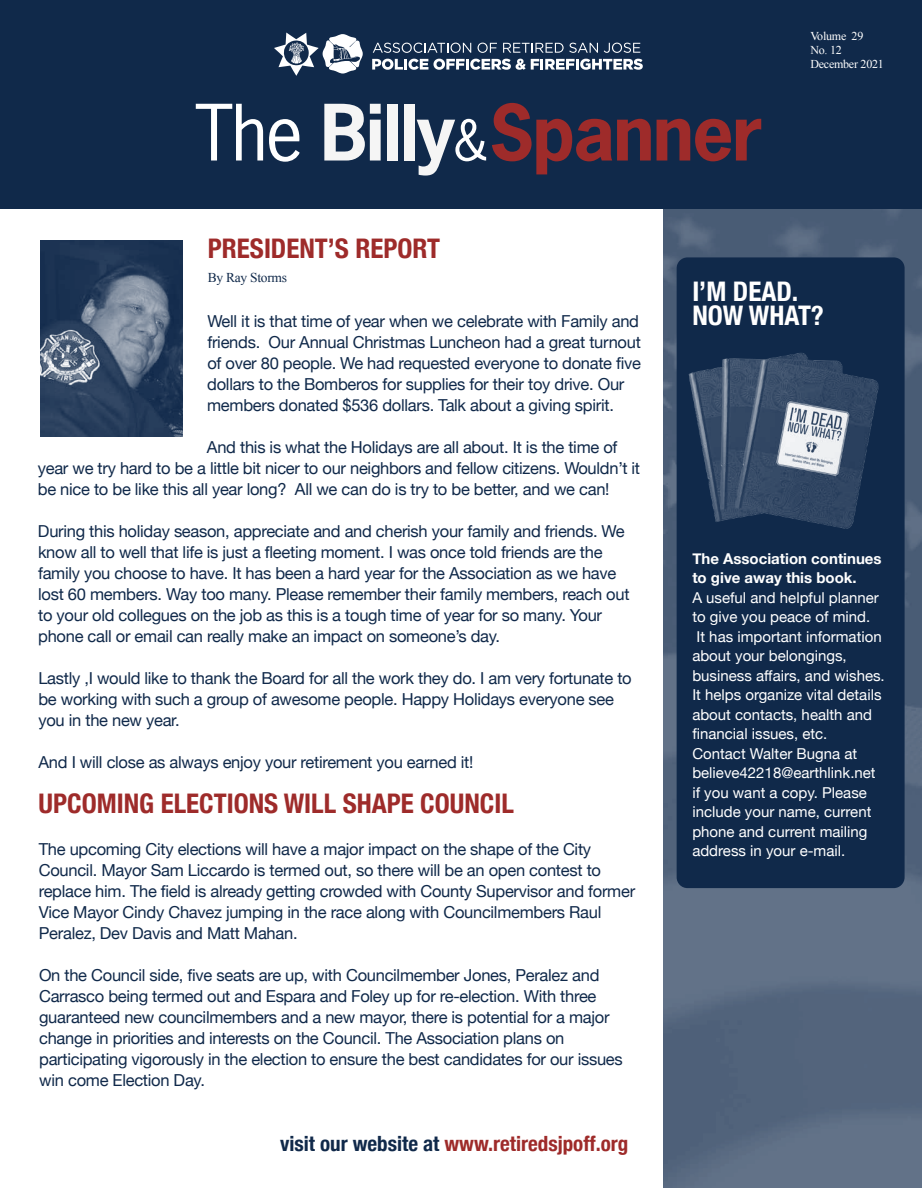
<style>
.page{position:relative;width:922px;height:1188px;background:#fff}
.page>*{position:absolute;margin:0;border:0;box-sizing:border-box;transform-origin:0 0}
.t1{font:700 condensed 27px "Helvetica Neue";color:#9e2b2a}
.t2{font:700 condensed 27px/24px "Helvetica Neue";color:#fff}
.t3{font:700 condensed 21px "Helvetica Neue";color:#9e2b2a}
.t4{font:16.5px/21px "Helvetica Neue";letter-spacing:-.015em;color:#10294a}
.t5{font:15px/19.5px "Helvetica Neue";color:#fff}
.t6{font:700 15px/19.5px "Helvetica Neue";color:#fff}
.t7{font:13.5px "Times New Roman";letter-spacing:-.02em;color:#10294a}
.t8{font:12px/14.4px "Times New Roman";letter-spacing:-.02em;color:#fff}
.s1{color:#10294a}
</style>
<div class="page">
<img style="left:663px;top:209px;width:258px;height:979px">
<div style="left:676px;top:257px;width:228px;height:631px;background:#10294a;border-radius:11px"></div>
<img style="left:676px;top:334px;width:203px;height:207px">
<hr style="left:0;top:594px;width:1px;height:150px;background:#10294a">
<img style="left:41px;top:240px;width:141px;height:196px">
<div style="left:0;top:0;width:921px;height:209px;background:#10294a"></div>
<svg style="left:196px;top:104px;width:67px;height:57px"></svg>
<svg style="left:269px;top:119px;width:31px;height:43px"></svg>
<svg style="left:324px;top:104px;width:56px;height:57px"></svg>
<div style="left:386px;top:104px;width:11px;height:57px;background:#f5f5f5"></div>
<div style="left:403px;top:104px;width:11px;height:57px;background:#f5f5f5"></div>
<svg style="left:416px;top:103px;width:234px;height:73px"></svg>
<svg style="left:656px;top:119px;width:105px;height:42px"></svg>
<svg style="left:274px;top:33px;width:88px;height:43px"></svg>
<svg style="left:372px;top:59px;width:270px;height:11px"></svg>
<svg style="left:372px;top:43px;width:99px;height:10px"></svg>
<svg style="left:477px;top:43px;width:20px;height:10px"></svg>
<svg style="left:503px;top:43px;width:60px;height:10px"></svg>
<svg style="left:569px;top:43px;width:28px;height:10px"></svg>
<svg style="left:603px;top:43px;width:37px;height:10px"></svg>
<p class="t8" style="left:810px;top:28px;width:75px">Volume 29<br>No. 12<br>December 2021</p>
<h1 class="t1" style="left:208px;top:226px;width:233px">PRESIDENT’S REPORT</h1>
<p class="t7" style="left:208px;top:268px;width:81px">By Ray Storms</p>
<p class="t4" style="left:207px;top:312px;width:435px">Well it is that time of year when we celebrate with Family and friends. Our Annual Christmas Luncheon had a great turnout of over 80 people. We had requested everyone to donate five dollars to the Bomberos for supplies for their toy drive. Our members donated $536 dollars. Talk about a giving spirit.</p>
<p class="t4" style="left:38px;top:438px;width:603px;text-indent:169px">And this is what the Holidays are all about. It is the time of year we try hard to be a little bit nicer to our neighbors and fellow citizens. Wouldn’t it be nice to be like this all year long? All we can do is try to be better, and we can!</p>
<p class="t4" style="left:38px;top:522px;width:593px">During this holiday season, appreciate and and cherish your family and friends. We know all to well that life is just a fleeting moment. I was once told friends are the family you choose to have. It has been a hard year for the Association as we have lost 60 members. Way too many. Please remember their family members, reach out to your old collegues on the job as this is a tough time of year for so many. Your phone call or email can really make an impact on someone’s day.</p>
<p class="t4" style="left:38px;top:669px;width:594px">Lastly ,I would like to thank the Board for all the work they do. I am very fortunate to be working with such a group of awesome people. Happy Holidays everyone see you in the new year.</p>
<p class="t4" style="left:39px;top:753px;width:436px">And I will close as always enjoy your retirement you earned it!</p>
<h1 class="t1" style="left:39px;top:781px;width:476px">UPCOMING ELECTIONS WILL SHAPE COUNCIL</h1>
<p class="t4" style="left:39px;top:840px;width:597px">The upcoming City elections will have a major impact on the shape of the City Council. Mayor Sam Liccardo is termed out, so there will be an open contest to replace him. The field is already getting crowded with County Supervisor and former Vice Mayor Cindy Chavez jumping in the race along with Councilmembers Raul Peralez, Dev Davis and Matt Mahan.</p>
<p class="t4" style="left:39px;top:966px;width:585px">On the Council side, five seats are up, with Councilmember Jones, Peralez and Carrasco being termed out and Espara and Foley up for re-election. With three guaranteed new councilmembers and a new mayor, there is potential for a major change in priorities and interests on the Council. The Association plans on participating vigorously in the election to ensure the best candidates for our issues win come Election Day.</p>
<p class="t3" style="left:280px;top:1126px;width:350px"><span class="s1">visit our website at</span> www.retiredsjpoff.org</p>
<h1 class="t2" style="left:692px;top:278px;width:133px">I’M DEAD.<br>NOW WHAT?</h1>
<p class="t6" style="left:692px;top:549px;width:191px">The Association continues to give away this book.</p>
<p class="t5" style="left:692px;top:589px;width:194px">A useful and helpful planner to give you peace of mind.<br>It has important information about your belongings, business affairs, and wishes.<br>It helps organize vital details about contacts, health and financial issues, etc.<br>Contact Walter Bugna at believe42218@earthlink.net if you want a copy. Please include your name, current phone and current mailing address in your e-mail.</p>
</div>
